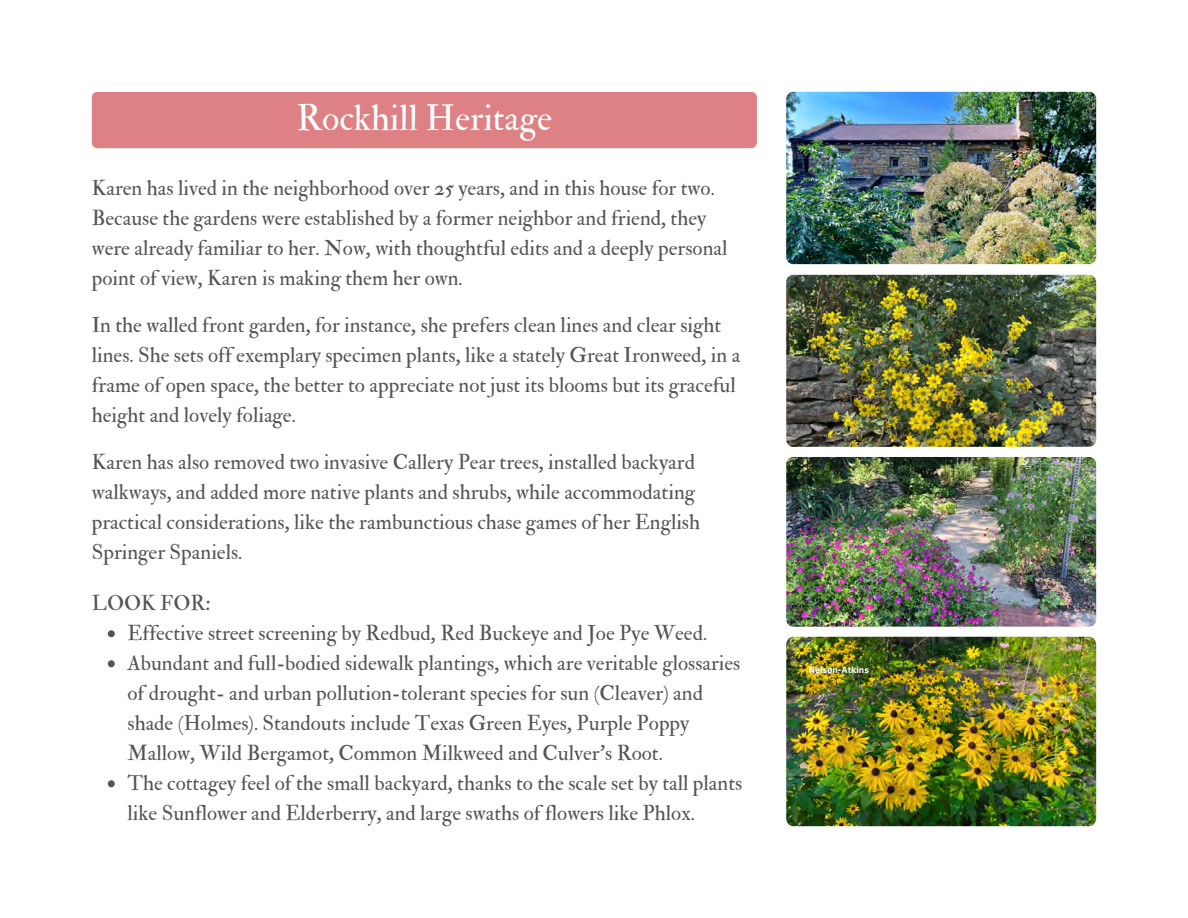
<style>
.page{position:relative;width:1188px;height:918px;background:#fff}
.page>*{position:absolute;margin:0;border:0;box-sizing:border-box;transform-origin:0 0}
.t1{font:36px "IM FELL Double Pica Roman";color:#fff}
.t2{font:21px/30px "IM FELL Double Pica Roman";color:#545454}
.t3{font:700 9px "IBM Plex Sans";color:#fff}
</style>
<div class="page">
<div style="left:92px;top:92px;width:665px;height:56px;background:#dd8184"></div>
<img style="left:786px;top:275px;width:310px;height:172px;border-radius:7px">
<img style="left:786px;top:92px;width:310px;height:172px;border-radius:7px">
<img style="left:786px;top:637px;width:310px;height:189px;border-radius:7px">
<img style="left:786px;top:457px;width:310px;height:170px;border-radius:7px">
<svg style="left:108px;top:630px;width:7px;height:7px"></svg>
<svg style="left:108px;top:660px;width:7px;height:7px"></svg>
<svg style="left:108px;top:780px;width:7px;height:7px"></svg>
<h1 class="t1" style="left:296px;top:96px;width:257px">Rockhill Heritage</h1>
<p class="t2" style="left:92px;top:174px;width:637px">Karen has lived in the neighborhood over 25 years, and in this house for two.<br>Because the gardens were established by a former neighbor and friend, they were already familiar to her. Now, with thoughtful edits and a deeply personal point of view, Karen is making them her own.</p>
<p class="t2" style="left:92px;top:311px;width:650px">In the walled front garden, for instance, she prefers clean lines and clear sight lines. She sets off exemplary specimen plants, like a stately Great Ironweed, in a frame of open space, the better to appreciate not just its blooms but its graceful height and lovely foliage.</p>
<p class="t2" style="left:92px;top:448px;width:610px">Karen has also removed two invasive Callery Pear trees, installed backyard walkways, and added more native plants and shrubs, while accommodating practical considerations, like the rambunctious chase games of her English Springer Spaniels.</p>
<p class="t2" style="left:92px;top:589px;width:120px">LOOK FOR:</p>
<p class="t2" style="left:127px;top:619px;width:581px">Effective street screening by Redbud, Red Buckeye and Joe Pye Weed.</p>
<p class="t2" style="left:127px;top:649px;width:614px">Abundant and full-bodied sidewalk plantings, which are veritable glossaries of drought- and urban pollution-tolerant species for sun (Cleaver) and shade (Holmes). Standouts include Texas Green Eyes, Purple Poppy Mallow, Wild Bergamot, Common Milkweed and Culver’s Root.</p>
<p class="t2" style="left:127px;top:769px;width:616px">The cottagey feel of the small backyard, thanks to the scale set by tall plants like Sunflower and Elderberry, and large swaths of flowers like Phlox.</p>
<p class="t3" style="left:809px;top:664px;width:62px">Nelson-Atkins</p>
</div>
